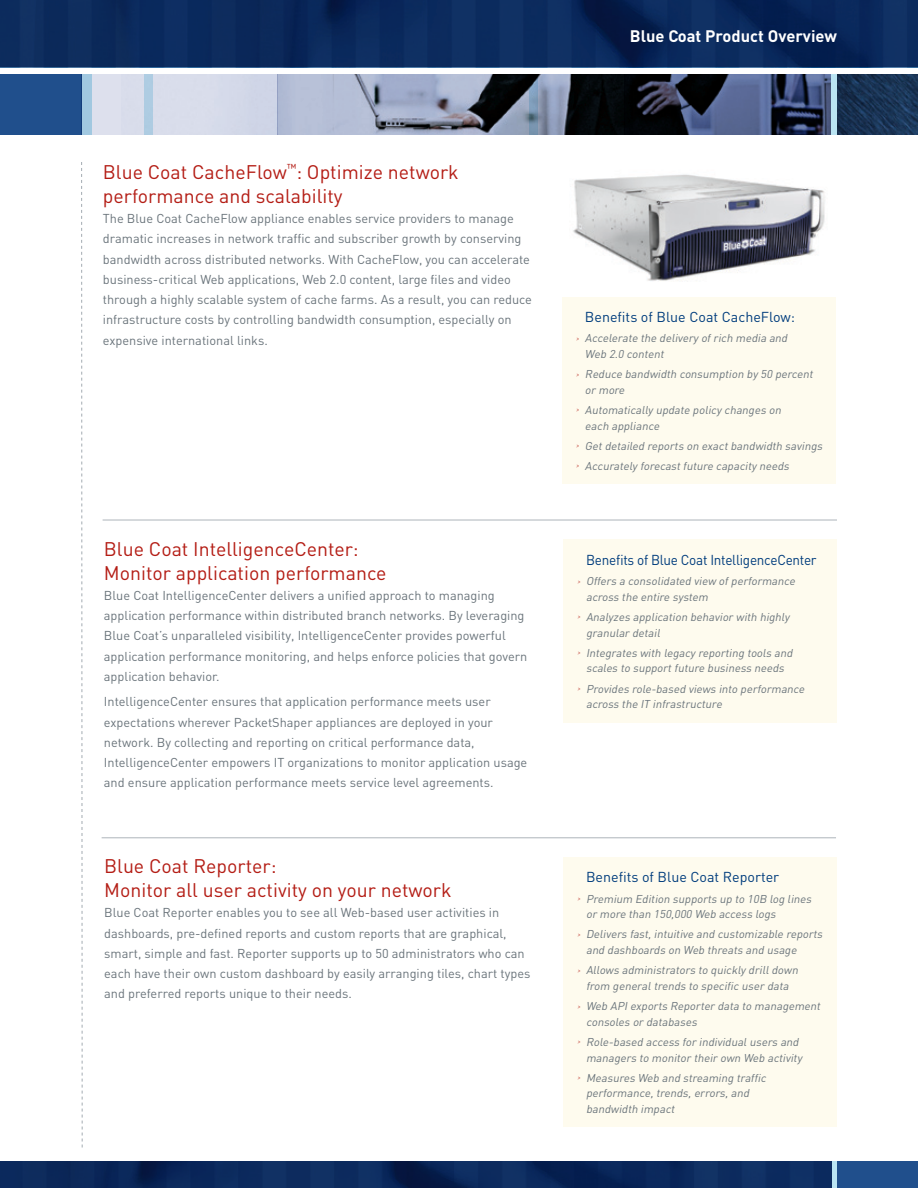
<style>
.page{position:relative;width:918px;height:1188px;background:#fff}
.page>*{position:absolute;margin:0;border:0;box-sizing:border-box;transform-origin:0 0}
.t1{font:19.5px/24px "DIN";color:#b41d15}
.t2{font:700 16.5px "DIN";color:#fff}
.t3{font:14.25px "DIN";color:#013d7d}
.t4{font:14.25px "DIN";letter-spacing:-.02em;color:#013d7d;scale:.95 1}
.t5{font:12.75px/20.2px "DIN";color:#6a747b}
.t6{font:italic 11.25px/15.8px "DIN";color:#6a747b}
.s1{font-weight:300;font-size:7.5px;color:#b41d15}
</style>
<div class="page">
<svg style="left:81px;top:162px;width:2px;height:986px"></svg>
<hr style="left:102px;top:838px;width:734px;height:1px;background:#adb4ba">
<hr style="left:103px;top:520px;width:734px;height:1px;background:#adb4ba">
<div style="left:564px;top:857px;width:273px;height:270px;background:#fefbee"></div>
<div style="left:564px;top:540px;width:273px;height:183px;background:#fefbee"></div>
<div style="left:562px;top:297px;width:274px;height:187px;background:#fefbee"></div>
<img style="left:573px;top:174px;width:252px;height:107px">
<div style="left:0;top:74px;width:81px;height:61px;background:#204f8c"></div>
<div style="left:837px;top:1161px;width:81px;height:27px;background:#204f8c"></div>
<svg style="left:0;top:1161px;width:833px;height:27px;background:#0b285a"></svg>
<hr style="left:833px;top:1161px;width:4px;height:27px;background:#bae4f2">
<svg style="left:0;top:0;width:918px;height:68px;background:#0b295b"></svg>
<svg style="left:633px;top:74px;width:199px;height:61px;background:#333d59"></svg>
<svg style="left:278px;top:74px;width:347px;height:61px;background:#788092"></svg>
<div style="left:81px;top:74px;width:197px;height:61px;background:#d9ddeb"></div>
<div style="left:81px;top:74px;width:11px;height:61px;background:#a1c8e0"></div>
<div style="left:832px;top:74px;width:5px;height:61px;background:#bae4f2"></div>
<svg style="left:530px;top:74px;width:8px;height:61px"></svg>
<div style="left:625px;top:74px;width:8px;height:61px;background:#000304"></div>
<div style="left:144px;top:74px;width:9px;height:61px;background:#aecce2"></div>
<img style="left:837px;top:74px;width:81px;height:61px">
<p class="t2" style="left:630px;top:25px;width:209px">Blue Coat Product Overview</p>
<h1 class="t1" style="left:103px;top:159px;width:357px">Blue Coat CacheFlow<sup>™</sup>: Optimize network performance and scalability</h1>
<p class="t5" style="left:103px;top:208px;width:431px">The Blue Coat CacheFlow appliance enables service providers to manage dramatic increases in network traffic and subscriber growth by conserving bandwidth across distributed networks. With CacheFlow, you can accelerate business-critical Web applications, Web 2.0 content, large files and video through a highly scalable system of cache farms. As a result, you can reduce infrastructure costs by controlling bandwidth consumption, especially on expensive international links.</p>
<h1 class="t1" style="left:104px;top:536px;width:284px">Blue Coat IntelligenceCenter:<br>Monitor application performance</h1>
<p class="t5" style="left:104px;top:585px;width:425px">Blue Coat IntelligenceCenter delivers a unified approach to managing application performance within distributed branch networks. By leveraging Blue Coat’s unparalleled visibility, IntelligenceCenter provides powerful application performance monitoring, and helps enforce policies that govern application behavior.</p>
<p class="t5" style="left:104px;top:691px;width:425px">IntelligenceCenter ensures that application performance meets user expectations wherever PacketShaper appliances are deployed in your network. By collecting and reporting on critical performance data, IntelligenceCenter empowers IT organizations to monitor application usage and ensure application performance meets service level agreements.</p>
<h1 class="t1" style="left:104px;top:853px;width:349px">Blue Coat Reporter:<br>Monitor all user activity on your network</h1>
<p class="t5" style="left:104px;top:902px;width:428px">Blue Coat Reporter enables you to see all Web-based user activities in dashboards, pre-defined reports and custom reports that are graphical, smart, simple and fast. Reporter supports up to 50 administrators who can each have their own custom dashboard by easily arranging tiles, chart types and preferred reports unique to their needs.</p>
<p class="t3" style="left:585px;top:307px;width:212px">Benefits of Blue Coat CacheFlow:</p>
<p class="t6" style="left:585px;top:330px;width:206px;text-indent:-9px"><span class="s1">&gt;</span> Accelerate the delivery ofrich media and<br>Web 2.0 content</p>
<p class="t6" style="left:585px;top:366px;width:232px;text-indent:-9px"><span class="s1">&gt;</span> Reduce bandwidth consumption by 50 percent or more</p>
<p class="t6" style="left:585px;top:402px;width:200px;text-indent:-9px"><span class="s1">&gt;</span> Automatically update policy changes on each appliance</p>
<p class="t6" style="left:576px;top:435px;width:250px;line-height:20.1px"><span class="s1">&gt;</span> Getdetailed reports on exactbandwidth savings <span class="s1">&gt;</span> Accurately forecastfuture capacity needs</p>
<p class="t4" style="left:586px;top:550px;width:244px">Benefits of Blue Coat IntelligenceCenter</p>
<p class="t6" style="left:586px;top:573px;width:213px;text-indent:-9px"><span class="s1">&gt;</span> Offers a consolidated view ofperformance across the entire system</p>
<p class="t6" style="left:586px;top:609px;width:207px;text-indent:-9px"><span class="s1">&gt;</span> Analyzes application behavior with highly granular detail</p>
<p class="t6" style="left:577px;top:644px;width:220px;text-align:center"><span class="s1">&gt;</span> Integrates with legacy reporting tools and scales to supportfuture business needs</p>
<p class="t6" style="left:586px;top:680px;width:222px;text-indent:-9px"><span class="s1">&gt;</span> Provides role-based views into performance across the IT infrastructure</p>
<p class="t3" style="left:586px;top:868px;width:195px">Benefits of Blue Coat Reporter</p>
<p class="t6" style="left:586px;top:890px;width:229px;text-indent:-9px"><span class="s1">&gt;</span> Premium Edition supports up to 10B log lines or more than 150,000 Web access logs</p>
<p class="t6" style="left:586px;top:926px;width:240px;text-indent:-9px"><span class="s1">&gt;</span> Delivers fast,intuitive and customizable reports and dashboards on Web threats and usage</p>
<p class="t6" style="left:577px;top:962px;width:225px;text-align:center"><span class="s1">&gt;</span> Allows administrators to quickly drilldown from generaltrends to specific user data</p>
<p class="t6" style="left:586px;top:998px;width:238px;text-indent:-9px"><span class="s1">&gt;</span> Web APIexports Reporter data to management consoles or databases</p>
<p class="t6" style="left:577px;top:1034px;width:229px;text-align:right"><span class="s1">&gt;</span> Role-based access for individualusers and managers to monitor their own Web activity</p>
<p class="t6" style="left:586px;top:1069px;width:184px;text-indent:-9px"><span class="s1">&gt;</span> Measures Web and streaming traffic performance,trends,errors,and bandwidth impact</p>
</div>
